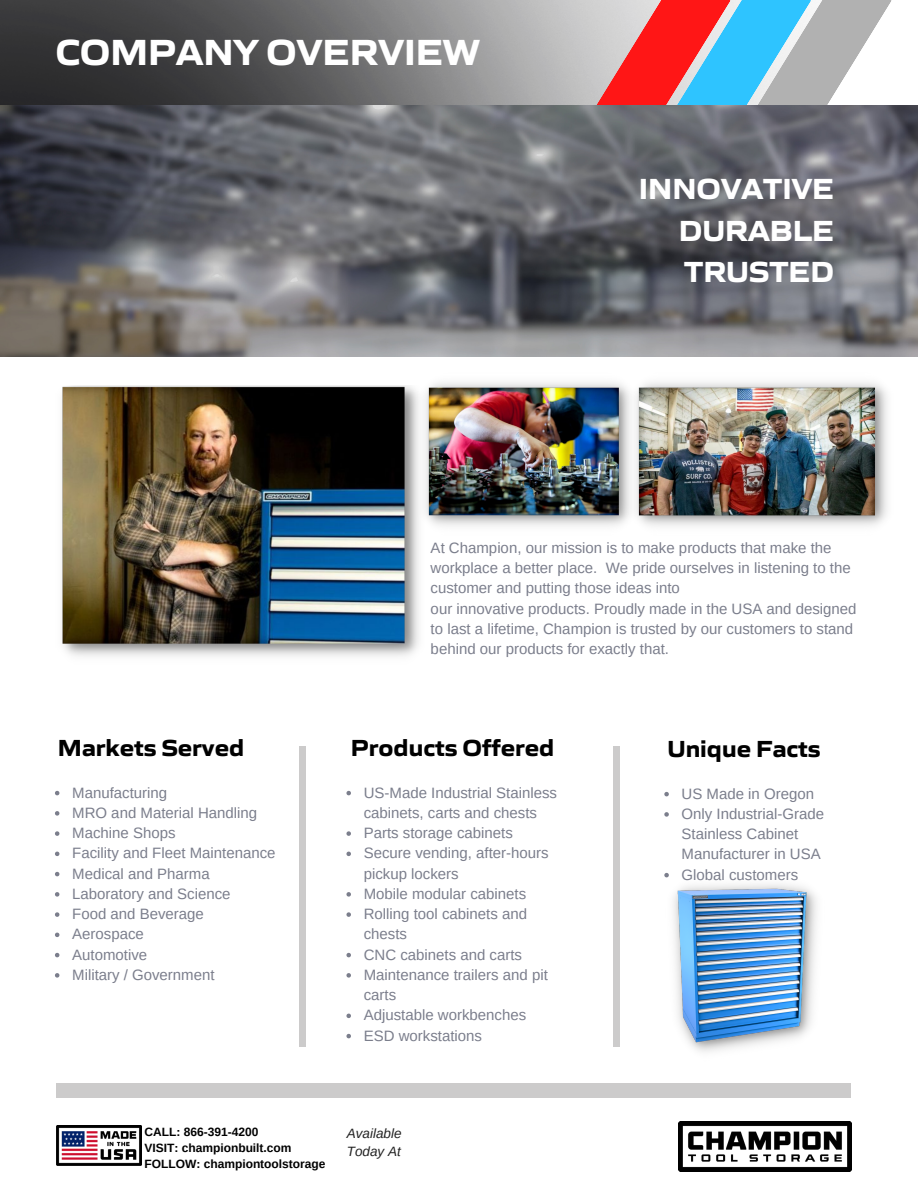
<style>
.page{position:relative;width:918px;height:1188px;background:#fff}
.page>*{position:absolute;margin:0;border:0;box-sizing:border-box;transform-origin:0 0}
.t1{font:700 37.5px "Gomme Sans";color:#fff}
.t2{font:700 30px/41.7px "Gomme Sans";color:#fff;text-align:justify}
.t3{font:700 24px "Gomme Sans";color:#000}
.t4{font:15px/20.2px "Arimo";color:#7b7e8c}
.t5{font:italic 13.5px/18px "Arimo";color:#222}
.t6{font:700 12px "Arimo";color:#000}
</style>
<div class="page">
<img style="left:62px;top:385px;width:357px;height:272px">
<img style="left:417px;top:382px;width:211px;height:153px">
<img style="left:628px;top:382px;width:260px;height:144px">
<svg style="left:55px;top:791px;width:4px;height:4px"></svg>
<svg style="left:55px;top:811px;width:4px;height:5px"></svg>
<svg style="left:55px;top:831px;width:4px;height:5px"></svg>
<svg style="left:55px;top:852px;width:4px;height:4px"></svg>
<svg style="left:55px;top:872px;width:4px;height:4px"></svg>
<svg style="left:55px;top:892px;width:4px;height:5px"></svg>
<svg style="left:55px;top:912px;width:4px;height:5px"></svg>
<svg style="left:55px;top:933px;width:4px;height:4px"></svg>
<svg style="left:55px;top:953px;width:4px;height:4px"></svg>
<svg style="left:55px;top:973px;width:4px;height:5px"></svg>
<div style="left:300px;top:747px;width:6px;height:300px;background:#cccbcb"></div>
<svg style="left:346px;top:791px;width:5px;height:4px"></svg>
<svg style="left:346px;top:831px;width:5px;height:5px"></svg>
<svg style="left:346px;top:852px;width:5px;height:4px"></svg>
<svg style="left:346px;top:892px;width:5px;height:5px"></svg>
<svg style="left:346px;top:912px;width:5px;height:5px"></svg>
<svg style="left:346px;top:953px;width:5px;height:4px"></svg>
<svg style="left:346px;top:973px;width:5px;height:5px"></svg>
<svg style="left:346px;top:1014px;width:5px;height:4px"></svg>
<svg style="left:346px;top:1034px;width:5px;height:4px"></svg>
<div style="left:614px;top:747px;width:6px;height:300px;background:#cccbcb"></div>
<img style="left:666px;top:877px;width:151px;height:175px">
<svg style="left:664px;top:792px;width:5px;height:4px"></svg>
<svg style="left:664px;top:812px;width:5px;height:5px"></svg>
<svg style="left:664px;top:873px;width:5px;height:4px"></svg>
<img style="left:0;top:0;width:588px;height:105px">
<svg style="left:588px;top:0;width:304px;height:105px;background:#b5a2b0"></svg>
<img style="left:0;top:105px;width:918px;height:251px">
<div style="left:57px;top:1083px;width:794px;height:15px;background:#cccbcb"></div>
<img style="left:679px;top:1122px;width:172px;height:49px">
<img style="left:57px;top:1126px;width:84px;height:39px">
<p class="t1" style="left:55px;top:28px;width:426px">COMPANY OVERVIEW</p>
<p class="t2" style="left:679px;top:168px;width:157px;text-indent:-40px">INNOVATIVE DURABLE TRUSTED</p>
<h3 class="t3" style="left:58px;top:733px;width:188px">Markets Served</h3>
<p class="t4" style="left:72px;top:782px;width:97px">Manufacturing</p>
<p class="t4" style="left:72px;top:803px;width:187px">MRO and Material Handling</p>
<p class="t4" style="left:72px;top:823px;width:105px">Machine Shops</p>
<h2 class="t4" style="left:72px;top:843px;width:205px">Facility and Fleet Maintenance</h2>
<p class="t4" style="left:72px;top:863px;width:139px">Medical and Pharma</p>
<p class="t4" style="left:72px;top:884px;width:160px">Laboratory and Science</p>
<p class="t4" style="left:72px;top:904px;width:133px">Food and Beverage</p>
<h4 class="t4" style="left:72px;top:924px;width:73px">Aerospace</h4>
<h3 class="t4" style="left:72px;top:944px;width:77px">Automotive</h3>
<h3 class="t4" style="left:72px;top:965px;width:144px">Military / Government</h3>
<p class="t4" style="left:431px;top:538px;width:427px">At Champion, our mission is to make products that make the workplace a better place. We pride ourselves in listening to the customer and putting those ideas into<br>our innovative products. Proudly made in the USA and designed to last a lifetime, Champion is trusted by our customers to stand behind our products for exactly that.</p>
<p class="t3" style="left:351px;top:733px;width:205px">Products Offered</p>
<p class="t4" style="left:364px;top:782px;width:195px">US-Made Industrial Stainless cabinets, carts and chests</p>
<p class="t4" style="left:364px;top:823px;width:151px">Parts storage cabinets</p>
<p class="t4" style="left:364px;top:843px;width:187px">Secure vending, after-hours pickup lockers</p>
<p class="t4" style="left:364px;top:884px;width:164px">Mobile modular cabinets</p>
<p class="t4" style="left:364px;top:904px;width:165px">Rolling tool cabinets and chests</p>
<p class="t4" style="left:364px;top:944px;width:160px">CNC cabinets and carts</p>
<p class="t4" style="left:364px;top:965px;width:186px">Maintenance trailers and pit carts</p>
<p class="t4" style="left:364px;top:1005px;width:164px">Adjustable workbenches</p>
<p class="t4" style="left:364px;top:1025px;width:120px">ESD workstations</p>
<p class="t3" style="left:667px;top:733px;width:155px">Unique Facts</p>
<p class="t4" style="left:682px;top:783px;width:134px">US Made in Oregon</p>
<p class="t4" style="left:682px;top:804px;width:144px">Only Industrial-Grade<br>Stainless Cabinet<br>Manufacturer in USA</p>
<p class="t4" style="left:682px;top:864px;width:118px">Global customers</p>
<p class="t6" style="left:144px;top:1125px;width:116px">CALL: 866-391-4200</p>
<p class="t6" style="left:144px;top:1141px;width:149px">VISIT: championbuilt.com</p>
<p class="t6" style="left:144px;top:1157px;width:183px">FOLLOW: championtoolstorage</p>
<p class="t5" style="left:347px;top:1124px;width:56px">Available<br>Today At</p>
</div>
